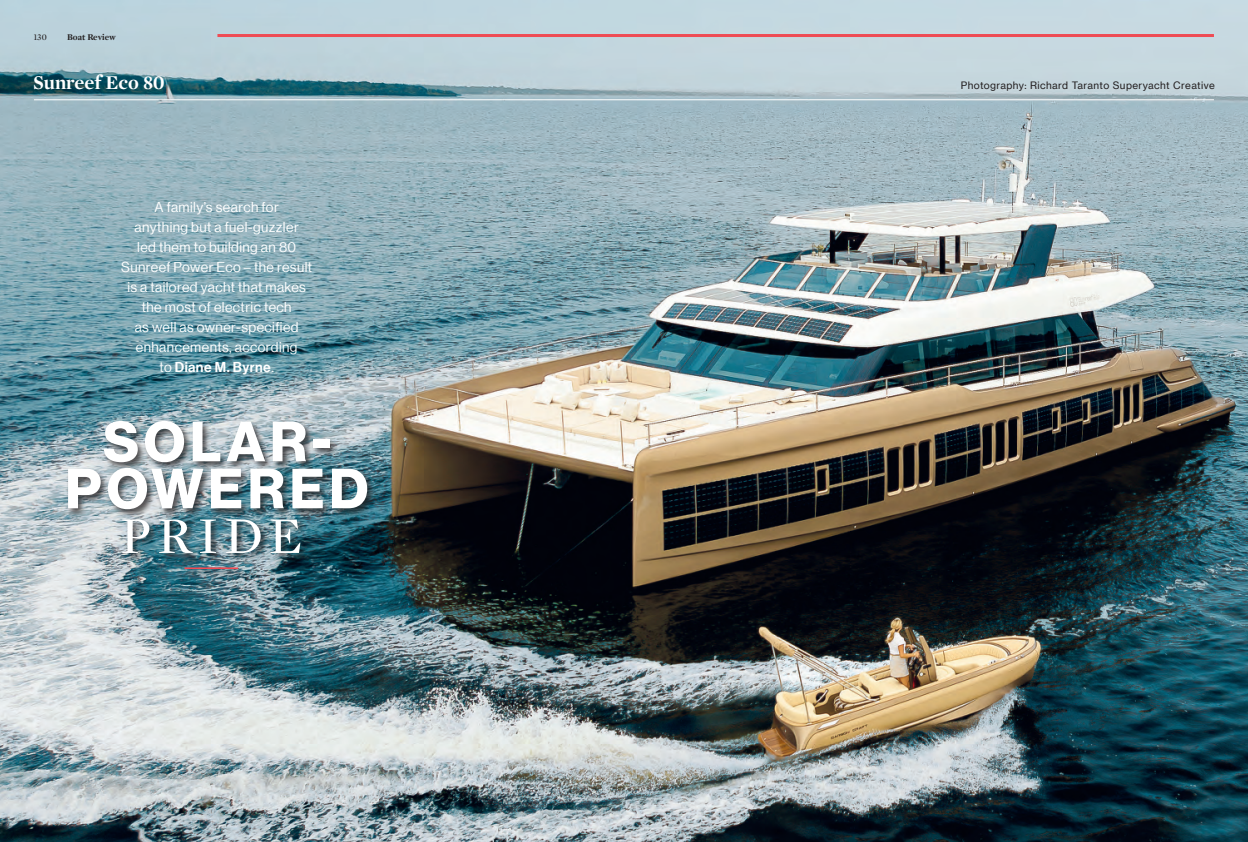
<style>
.page{position:relative;width:1248px;height:842px;background:#fff}
.page>*{position:absolute;margin:0;border:0;box-sizing:border-box;transform-origin:0 0}
.t1{font:55.4px/47px "N Haas Grotesk DS Pro 75 Bd";letter-spacing:.085em;color:#fff;text-align:center}
.t2{font:52.5px "Mercury Display Roman SC";letter-spacing:.11em;color:#fff}
.t3{font:700 20px "Mercury Display";color:#fff}
.t4{font:14px/20px "N Haas Grotesk DS Pro 55 Rg";letter-spacing:.03em;color:#fff;text-align:center}
.t5{font:10px "N Haas Grotesk TX Pro 55 Rg";letter-spacing:.04em;color:#231f20}
.t6{font:700 9px "Mercury Display";color:#231f20}
.t7{font:9px "Mercury Display";color:#231f20}
.s1{font-family:"N Haas Grotesk DS Pro 65 Md"}
</style>
<div class="page">
<img style="left:0;top:0;width:1247px;height:842px">
<hr style="left:217px;top:34px;width:996px;height:3px;background:#ef4b54">
<hr style="left:34px;top:100px;width:1179px;height:1px;background:#fff">
<div style="left:66px;top:419px;width:310px;height:99px;background:#231f20;opacity:.75"></div>
<div style="left:121px;top:518px;width:188px;height:60px;background:#231f20;opacity:.75"></div>
<hr style="left:184px;top:567px;width:54px;height:2px;background:#ef4b54">
<p class="t7" style="left:34px;top:32px;width:14px">130</p>
<p class="t6" style="left:67px;top:31px;width:50px">Boat Review</p>
<p class="t3" style="left:33px;top:71px;width:133px">Sunreef Eco 80</p>
<p class="t4" style="left:121px;top:197px;width:192px">A family’s search for<br>anything but a fuel-guzzler<br>led them to building an 80<br>Sunreef Power Eco – the result is a tailored yacht that makes the most of electric tech<br>as well as owner-specified enhancements, according<br>to <span class="s1">Diane M. Byrne</span>.</p>
<p class="t1" style="left:65px;top:419px;width:304px">SOLAR-<br>POWERED</p>
<p class="t2" style="left:120px;top:506px;width:183px">PRIDE</p>
<p class="t5" style="left:960px;top:79px;width:255px">Photography: Richard Taranto Superyacht Creative</p>
</div>
